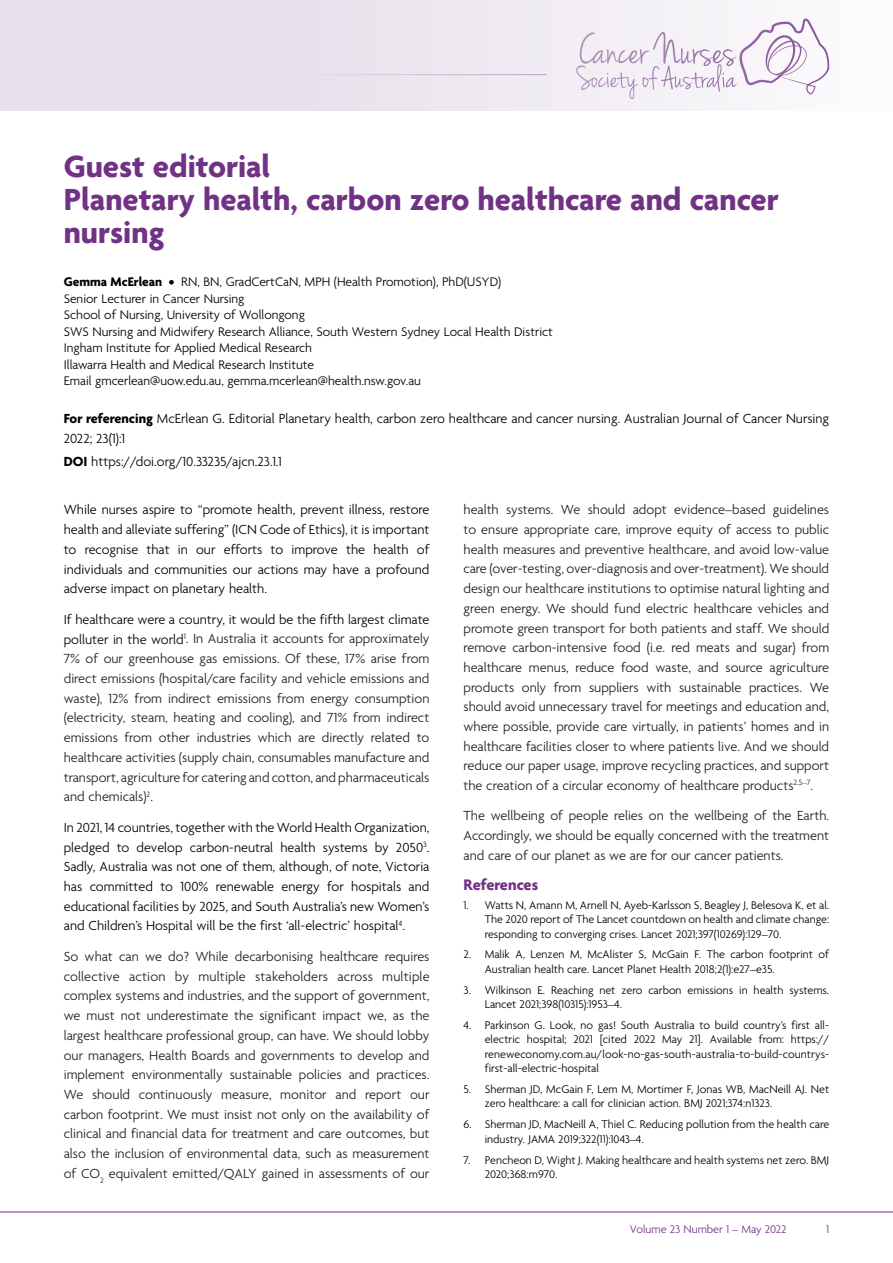
<style>
.page{position:relative;width:893px;height:1263px;background:#fff}
.page>*{position:absolute;margin:0;border:0;box-sizing:border-box;transform-origin:0 0}
.t1{font:700 33px/33px "Agenda";color:#713285}
.t2{font:700 16.5px "Agenda";color:#713285}
.t3{font:300 14.25px/19.8px "Agenda";color:#211d1e;text-align:justify}
.t4{font:300 14.25px/19.8px "Agenda";color:#000;text-align:justify}
.t5{font:300 13.5px/16.5px "Agenda";color:#000}
.t6{font:300 12px/14.4px "Agenda";color:#000}
.t7{font:300 12px "Agenda";color:#713285}
.s1{font-weight:700}
.s2{color:#000}
</style>
<div class="page">
<hr style="left:0;top:1211px;width:893px;height:1px;background:#713285">
<svg style="left:0;top:0;width:830px;height:111px;fill:#eae4ee"></svg>
<h1 class="t1" style="left:64px;top:152px;width:717px">Guest editorial<br>Planetary health, carbon zero healthcare and cancer nursing</h1>
<p class="t5" style="left:64px;top:274px;width:491px"><span class="s1">Gemma McErlean •</span> RN, BN, GradCertCaN, MPH (Health Promotion), PhD(USYD)<br>Senior Lecturer in Cancer Nursing<br>School of Nursing, University of Wollongong<br>SWS Nursing and Midwifery Research Alliance, South Western Sydney Local Health District Ingham Institute for Applied Medical Research<br>Illawarra Health and Medical Research Institute<br>Email gmcerlean@uow.edu.au, gemma.mcerlean@health.nsw.gov.au</p>
<p class="t4" style="left:64px;top:410px;width:767px"><span class="s1">For referencing</span> McErlean G. Editorial Planetary health, carbon zero healthcare and cancer nursing. Australian Journal of Cancer Nursing<br>2022; 23(1):1</p>
<p class="t4" style="left:64px;top:453px;width:220px"><span class="s1">DOI</span> https://doi.org/10.33235/ajcn.23.1.1</p>
<p class="t4" style="left:64px;top:501px;width:367px">While nurses aspire to “promote health, prevent illness, restore health and alleviate suffering” (ICN Code of Ethics), it is important to recognise that in our efforts to improve the health of individuals and communities our actions may have a profound adverse impact on planetary health.</p>
<p class="t3" style="left:64px;top:610px;width:367px"><span class="s2">If healthcare were a country, it would be the fifth largest climate polluter in the world</span><sup>1</sup>. In Australia it accounts for approximately 7% of our greenhouse gas emissions. Of these, 17% arise from direct emissions (hospital/care facility and vehicle emissions and waste), 12% from indirect emissions from energy consumption (electricity, steam, heating and cooling), and 71% from indirect emissions from other industries which are directly related to healthcare activities (supply chain, consumables manufacture and transport, agriculture for catering and cotton, and pharmaceuticals and chemicals)<sup>2</sup>.</p>
<p class="t4" style="left:64px;top:818px;width:367px">In 2021, 14 countries, together with the World Health Organization, pledged to develop carbon-neutral health systems by 2050<sup>3</sup>.<br>Sadly, Australia was not one of them, although, of note, Victoria has committed to 100% renewable energy for hospitals and educational facilities by 2025, and South Australia’s new Women’s and Children’s Hospital will be the first ‘all-electric’ hospital<sup>4</sup>.</p>
<p class="t3" style="left:64px;top:947px;width:367px">So what can we do? While decarbonising healthcare requires collective action by multiple stakeholders across multiple complex systems and industries, and the support of government, we must not underestimate the significant impact we, as the largest healthcare professional group, can have. We should lobby our managers, Health Boards and governments to develop and implement environmentally sustainable policies and practices.<br>We should continuously measure, monitor and report our carbon footprint. We must insist not only on the availability of clinical and financial data for treatment and care outcomes, but also the inclusion of environmental data, such as measurement of CO<sub>2</sub> equivalent emitted/QALY gained in assessments of our</p>
<p class="t3" style="left:463px;top:501px;width:367px">health systems. We should adopt evidence–based guidelines to ensure appropriate care, improve equity of access to public health measures and preventive healthcare, and avoid low-value care (over-testing, over-diagnosis and over-treatment). We should design our healthcare institutions to optimise natural lighting and green energy. We should fund electric healthcare vehicles and promote green transport for both patients and staff. We should remove carbon-intensive food (i.e. red meats and sugar) from healthcare menus, reduce food waste, and source agriculture products only from suppliers with sustainable practices. We should avoid unnecessary travel for meetings and education and, where possible, provide care virtually, in patients’ homes and in healthcare facilities closer to where patients live. And we should reduce our paper usage, improve recycling practices, and support the creation of a circular economy of healthcare products<sup>2,5–7</sup>.</p>
<p class="t3" style="left:463px;top:807px;width:367px">The wellbeing of people relies on the wellbeing of the Earth.<br>Accordingly, we should be equally concerned with the treatment and care of our planet as we are for our cancer patients.</p>
<p class="t2" style="left:463px;top:876px;width:76px">References</p>
<p class="t6" style="left:485px;top:898px;width:346px;text-align:justify;text-indent:-21px">1. Watts N, Amann M, Arnell N, Ayeb-Karlsson S, Beagley J, Belesova K, et al.<br>The 2020 report of The Lancet countdown on health and climate change: responding to converging crises. Lancet 2021;397(10269):129–70.</p>
<p class="t6" style="left:485px;top:948px;width:346px;text-indent:-21px">2. Malik A, Lenzen M, McAlister S, McGain F. The carbon footprint of<br>Australian health care. Lancet Planet Health 2018;2(1):e27–e35.</p>
<p class="t6" style="left:485px;top:983px;width:346px;text-indent:-21px">3. Wilkinson E. Reaching net zero carbon emissions in health systems.<br>Lancet 2021;398(10315):1953–4.</p>
<p class="t6" style="left:485px;top:1018px;width:346px;text-align:justify;text-indent:-21px">4. Parkinson G. Look, no gas! South Australia to build country’s first all&shy;electric hospital; 2021 [cited 2022 May 21]. Available from: https:// reneweconomy.com.au/look-no-gas-south-australia-to-build-countrys&shy;first-all-electric-hospital</p>
<p class="t6" style="left:485px;top:1083px;width:346px;text-indent:-21px">5. Sherman JD, McGain F, Lem M, Mortimer F, Jonas WB, MacNeill AJ. Net zero healthcare: a call for clinician action. BMJ 2021;374:n1323.</p>
<p class="t6" style="left:485px;top:1118px;width:346px;text-indent:-21px">6. Sherman JD, MacNeill A, Thiel C. Reducing pollution from the health care industry. JAMA 2019;322(11):1043–4.</p>
<p class="t6" style="left:485px;top:1153px;width:346px;text-indent:-21px">7. Pencheon D, Wight J. Making healthcare and health systems net zero. BMJ<br>2020;368:m970.</p>
<p class="t7" style="left:630px;top:1223px;width:158px">Volume 23 Number 1 – May 2022</p>
<p class="t7" style="left:826px;top:1223px;width:5px">1</p>
</div>
